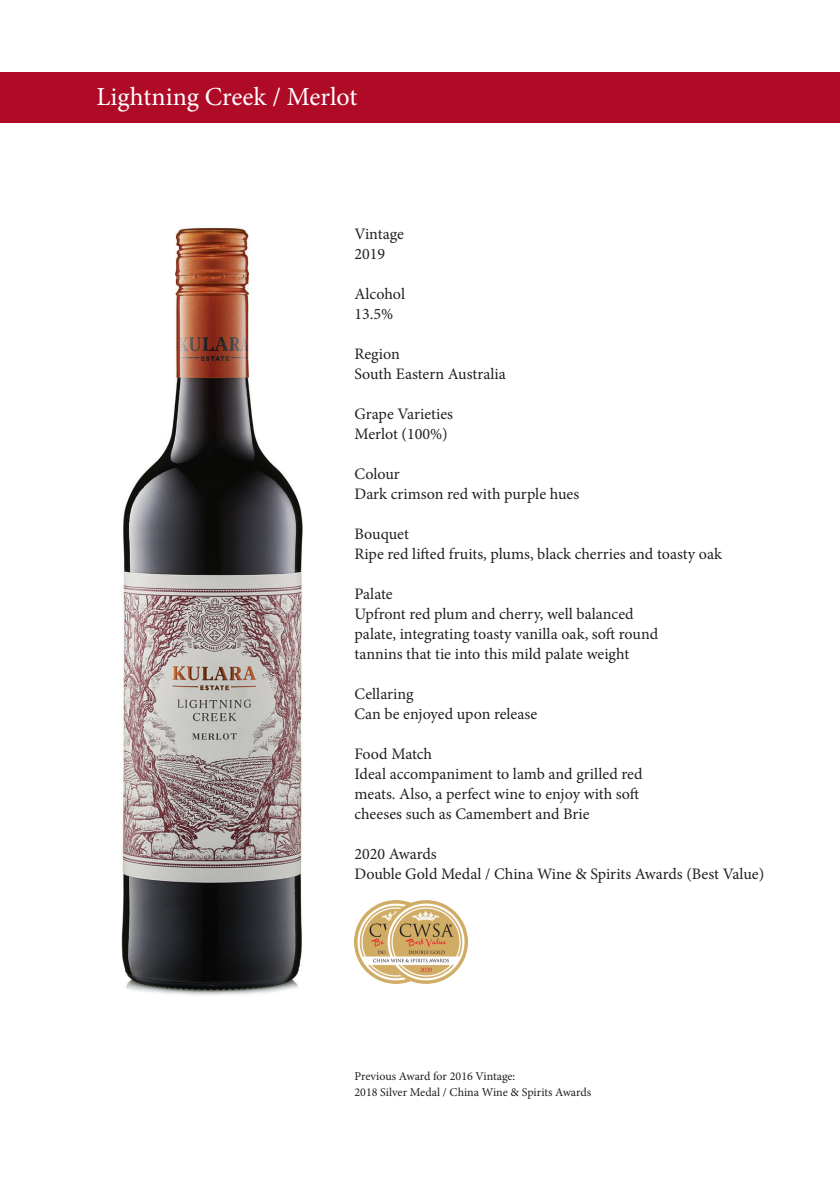
<style>
.page{position:relative;width:840px;height:1191px;background:#fff}
.page>*{position:absolute;margin:0;border:0;box-sizing:border-box;transform-origin:0 0}
.t1{font:26px "Minion Pro";color:#fff}
.t2{font:16px/20px "Minion Pro";color:#231f20}
.t3{font:12px/16px "Minion Pro";letter-spacing:-.005em;color:#231f20}
</style>
<div class="page">
<img style="left:354px;top:900px;width:113px;height:84px">
<div style="left:0;top:72px;width:839px;height:50px;background:#b00b26"></div>
<img style="left:121px;top:228px;width:182px;height:767px">
<h1 class="t1" style="left:96px;top:80px;width:262px">Lightning Creek / Merlot</h1>
<p class="t2" style="left:354px;top:224px;width:51px">Vintage<br>2019</p>
<p class="t2" style="left:354px;top:284px;width:52px">Alcohol<br>13.5%</p>
<p class="t2" style="left:354px;top:344px;width:153px">Region<br>South Eastern Australia</p>
<p class="t2" style="left:354px;top:404px;width:100px">Grape Varieties<br>Merlot (100%)</p>
<p class="t2" style="left:354px;top:464px;width:226px">Colour<br>Dark crimson red with purple hues</p>
<p class="t2" style="left:354px;top:524px;width:369px">Bouquet<br>Ripe red lifted fruits, plums, black cherries and toasty oak</p>
<p class="t2" style="left:354px;top:584px;width:305px">Palate<br>Upfront red plum and cherry, well balanced palate, integrating toasty vanilla oak, soft round tannins that tie into this mild palate weight</p>
<p class="t2" style="left:354px;top:684px;width:184px">Cellaring<br>Can be enjoyed upon release</p>
<p class="t2" style="left:354px;top:744px;width:289px">Food Match<br>Ideal accompaniment to lamb and grilled red meats. Also, a perfect wine to enjoy with soft cheeses such as Camembert and Brie</p>
<p class="t2" style="left:354px;top:844px;width:411px">2020 Awards<br>Double Gold Medal / China Wine &amp; Spirits Awards (Best Value)</p>
<p class="t3" style="left:354px;top:1067px;width:238px">Previous Award for 2016 Vintage:<br>2018 Silver Medal / China Wine &amp; Spirits Awards</p>
</div>
